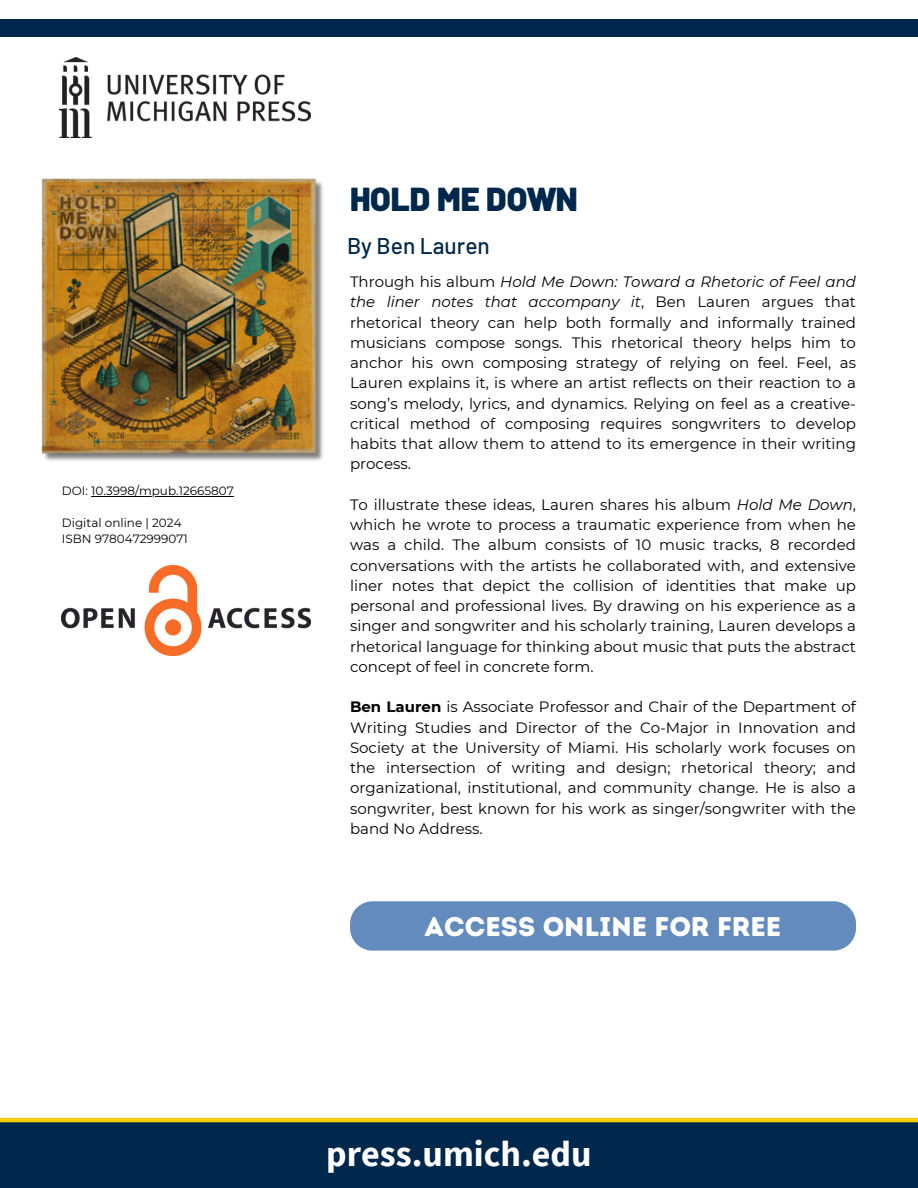
<style>
.page{position:relative;width:918px;height:1188px;background:#fff}
.page>*{position:absolute;margin:0;border:0;box-sizing:border-box;transform-origin:0 0}
.t1{font:700 36px "Source Sans Pro";color:#fff}
.t2{font:900 33.15px "Barlow";color:#00274c}
.t3{font:27px "Intro Rust Base";color:#fff}
.t4{font:500 22.8px "Barlow";color:#00274c}
.t5{font:15px/20.2px "Montserrat";color:#000;text-align:justify}
.t6{font:12px "Montserrat";color:#000}
.s1{font-style:italic}
.s2{font-weight:700}
</style>
<div class="page">
<div style="left:0;top:19px;width:918px;height:18px;background:#00274c"></div>
<img style="left:60px;top:58px;width:250px;height:80px">
<div style="left:0;top:1122px;width:918px;height:66px;background:#00274c"></div>
<hr style="left:91px;top:496px;width:143px;height:1px;background:#000">
<div style="left:350px;top:901px;width:506px;height:50px;background:#638bbd"></div>
<hr style="left:0;top:1118px;width:918px;height:4px;background:#ffcb05">
<img style="left:62px;top:566px;width:249px;height:90px">
<img style="left:41px;top:179px;width:282px;height:282px">
<p class="t6" style="left:62px;top:483px;width:174px">DOI: 10.3998/mpub.12665807</p>
<p class="t6" style="left:62px;top:515px;width:121px">Digital online | 2024</p>
<p class="t6" style="left:62px;top:531px;width:128px">ISBN 9780472999071</p>
<h5 class="t2" style="left:350px;top:178px;width:229px">HOLD ME DOWN</h5>
<h3 class="t4" style="left:347px;top:231px;width:144px">By Ben Lauren</h3>
<h5 class="t5" style="left:350px;top:272px;width:507px">Through his album <span class="s1">Hold Me Down: Toward a Rhetoric of Feel and the liner notes that accompany it</span>, Ben Lauren argues that rhetorical theory can help both formally and informally trained musicians compose songs. This rhetorical theory helps him to anchor his own composing strategy of relying on feel. Feel, as Lauren explains it, is where an artist reflects on their reaction to a song’s melody, lyrics, and dynamics. Relying on feel as a creative&shy;critical method of composing requires songwriters to develop habits that allow them to attend to its emergence in their writing process.</h5>
<h5 class="t5" style="left:350px;top:494px;width:507px">To illustrate these ideas, Lauren shares his album <span class="s1">Hold Me Down</span>, which he wrote to process a traumatic experience from when he was a child. The album consists of 10 music tracks, 8 recorded conversations with the artists he collaborated with, and extensive liner notes that depict the collision of identities that make up personal and professional lives. By drawing on his experience as a singer and songwriter and his scholarly training, Lauren develops a rhetorical language for thinking about music that puts the abstract concept of feel in concrete form.</h5>
<h3 class="t5" style="left:350px;top:697px;width:507px"><span class="s2">Ben Lauren</span> is Associate Professor and Chair of the Department of Writing Studies and Director of the Co-Major in Innovation and Society at the University of Miami. His scholarly work focuses on the intersection of writing and design; rhetorical theory; and organizational, institutional, and community change. He is also a songwriter, best known for his work as singer/songwriter with the band No Address.</h3>
<p class="t3" style="left:425px;top:910px;width:358px">ACCESS ONLINE FOR FREE</p>
<h2 class="t1" style="left:326px;top:1130px;width:267px">press.umich.edu</h2>
</div>
